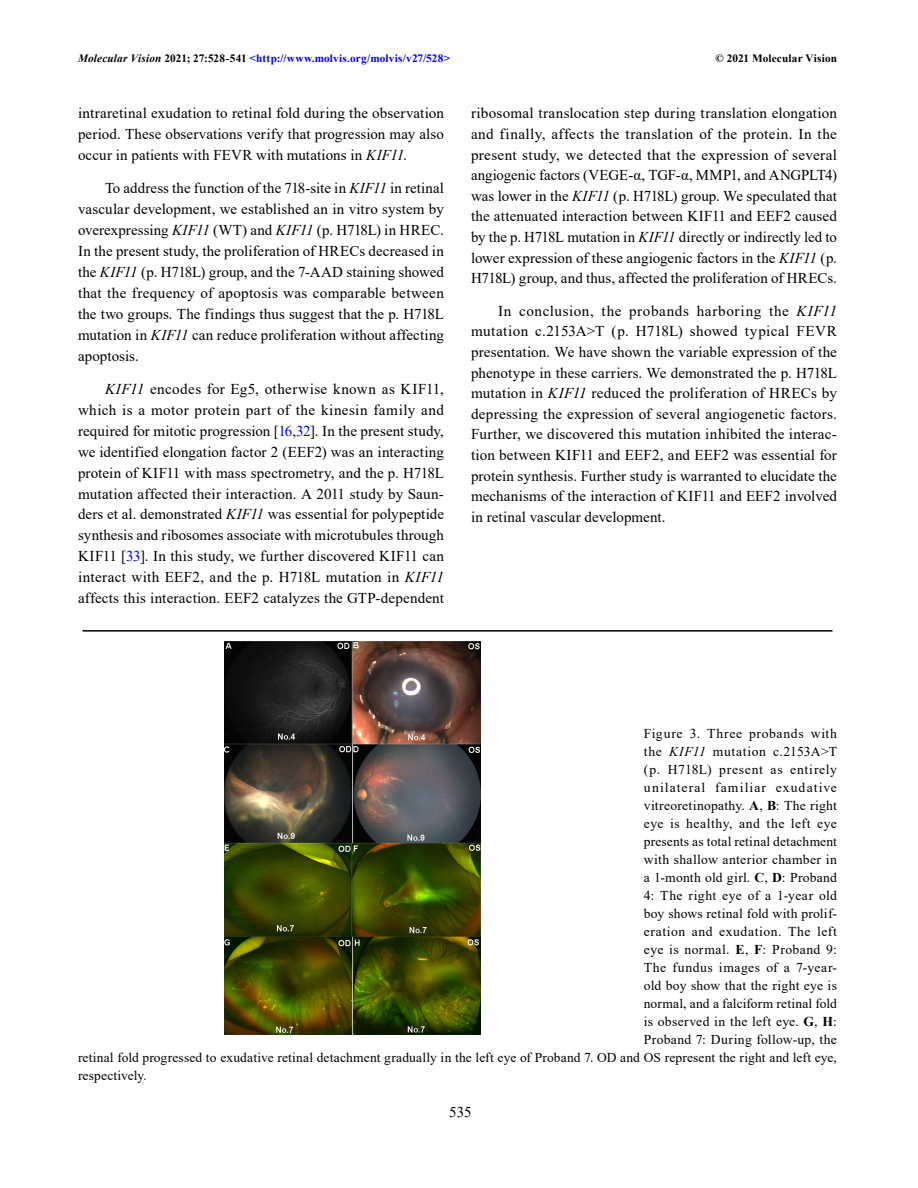
<style>
.page{position:relative;width:918px;height:1188px;background:#fff}
.page>*{position:absolute;margin:0;border:0;box-sizing:border-box;transform-origin:0 0}
.Para_Ind{font:15px/21px "Times New Roman";letter-spacing:.005em;color:#000;text-align:justify}
.Folio{font:15px "Times New Roman";color:#000}
.Fig_Caption{font:13.5px "Times New Roman";letter-spacing:.02em;color:#000}
.Fig_Caption-2{font:13.5px "Times New Roman";letter-spacing:.04em;color:#000}
.Fig_Caption-3{font:13.5px "Times New Roman";letter-spacing:.05em;color:#000}
.Fig_Caption-4{font:13.5px "Times New Roman";letter-spacing:.08em;color:#000}
.Header_Align_Left{font:700 11.25px "Times New Roman";letter-spacing:.015em;color:#00f}
.Header_Align_Right{font:700 11.25px "Times New Roman";letter-spacing:.015em;color:#000}
.s1{font-style:italic;color:#000}
.s2{color:#000}
.s3{font-style:italic}
.s4{color:#00f}
.s5{font-weight:700}
</style>
<div class="page">
<img style="left:225px;top:641px;width:255px;height:393px">
<hr style="left:82px;top:630px;width:750px;height:2px;background:#000">
<p class="Header_Align_Left" style="left:78px;top:50px;width:374px"><span class="s1">Molecular Vision</span> <span class="s2">2021; 27:528-541</span> &lt;http://www.molvis.org/molvis/v27/528&gt;</p>
<p class="Header_Align_Right" style="left:715px;top:50px;width:123px">© 2021 Molecular Vision</p>
<p class="Para_Ind" style="left:78px;top:102px;width:368px">intraretinal exudation to retinal fold during the observation period. These observations verify that progression may also occur in patients with FEVR with mutations in <span class="s3">KIF11</span>.</p>
<p class="Para_Ind" style="left:78px;top:177px;width:368px;text-indent:27px">To address the function of the 718-site in <span class="s3">KIF11</span> in retinal vascular development, we established an in vitro system by overexpressing <span class="s3">KIF11</span> (WT) and <span class="s3">KIF11</span> (p. H718L) in HREC.<br>In the present study, the proliferation of HRECs decreased in the <span class="s3">KIF11</span> (p. H718L) group, and the 7-AAD staining showed that the frequency of apoptosis was comparable between the two groups. The findings thus suggest that the p. H718L mutation in <span class="s3">KIF11</span> can reduce proliferation without affecting apoptosis.</p>
<p class="Para_Ind" style="left:78px;top:378px;width:368px;text-indent:27px"><span class="s3">KIF11</span> encodes for Eg5, otherwise known as KIF11, which is a motor protein part of the kinesin family and required for mitotic progression [<span class="s4">16</span>,<span class="s4">32</span>]. In the present study, we identified elongation factor 2 (EEF2) was an interacting protein of KIF11 with mass spectrometry, and the p. H718L mutation affected their interaction. A 2011 study by Saun&shy;ders et al. demonstrated <span class="s3">KIF11</span> was essential for polypeptide synthesis and ribosomes associate with microtubules through KIF11 [<span class="s4">33</span>]. In this study, we further discovered KIF11 can interact with EEF2, and the p. H718L mutation in <span class="s3">KIF11 </span>affects this interaction. EEF2 catalyzes the GTP-dependent</p>
<p class="Para_Ind" style="left:471px;top:103px;width:368px;line-height:20.5px">ribosomal translocation step during translation elongation and finally, affects the translation of the protein. In the present study, we detected that the expression of several angiogenic factors (VEGE-α, TGF-α, MMP1, and ANGPLT4) was lower in the <span class="s3">KIF11</span> (p. H718L) group. We speculated that the attenuated interaction between KIF11 and EEF2 caused by the p. H718L mutation in <span class="s3">KIF11</span> directly or indirectly led to lower expression of these angiogenic factors in the <span class="s3">KIF11</span> (p.<br>H718L) group, and thus, affected the proliferation of HRECs.</p>
<p class="Para_Ind" style="left:471px;top:300px;width:368px;line-height:20.5px;text-indent:27px">In conclusion, the probands harboring the <span class="s3">KIF11 </span>mutation c.2153A&gt;T (p. H718L) showed typical FEVR presentation. We have shown the variable expression of the phenotype in these carriers. We demonstrated the p. H718L mutation in <span class="s3">KIF11</span> reduced the proliferation of HRECs by depressing the expression of several angiogenetic factors.<br>Further, we discovered this mutation inhibited the interac&shy;tion between KIF11 and EEF2, and EEF2 was essential for protein synthesis. Further study is warranted to elucidate the mechanisms of the interaction of KIF11 and EEF2 involved in retinal vascular development.</p>
<p class="Fig_Caption-3" style="left:644px;top:724px;width:195px">Figure 3. Three probands with</p>
<p class="Fig_Caption-2" style="left:644px;top:742px;width:195px">the <span class="s3">KIF11</span> mutation c.2153A&gt;T</p>
<p class="Fig_Caption-3" style="left:644px;top:760px;width:195px">(p. H718L) present as entirely</p>
<p class="Fig_Caption-4" style="left:644px;top:778px;width:195px">unilateral familiar exudative</p>
<p class="Fig_Caption" style="left:644px;top:796px;width:195px">vitreoretinopathy. <span class="s5">A</span>, <span class="s5">B</span>: The right</p>
<p class="Fig_Caption" style="left:644px;top:814px;width:195px">eye is healthy, and the left eye</p>
<p class="Fig_Caption" style="left:644px;top:832px;width:195px">presents as total retinal detachment</p>
<p class="Fig_Caption" style="left:644px;top:850px;width:195px">with shallow anterior chamber in</p>
<p class="Fig_Caption" style="left:644px;top:868px;width:195px">a 1-month old girl. <span class="s5">C</span>, <span class="s5">D</span>: Proband</p>
<p class="Fig_Caption" style="left:644px;top:886px;width:195px">4: The right eye of a 1-year old</p>
<p class="Fig_Caption" style="left:644px;top:904px;width:195px">boy shows retinal fold with prolif-</p>
<p class="Fig_Caption-2" style="left:644px;top:922px;width:195px">eration and exudation. The left</p>
<p class="Fig_Caption" style="left:644px;top:940px;width:195px">eye is normal. <span class="s5">E</span>, <span class="s5">F</span>: Proband 9:</p>
<p class="Fig_Caption-2" style="left:644px;top:958px;width:195px">The fundus images of a 7-year-</p>
<p class="Fig_Caption" style="left:644px;top:976px;width:195px">old boy show that the right eye is</p>
<p class="Fig_Caption" style="left:644px;top:994px;width:195px">normal, and a falciform retinal fold</p>
<p class="Fig_Caption" style="left:644px;top:1012px;width:195px">is observed in the left eye. <span class="s5">G</span>, <span class="s5">H</span>:</p>
<p class="Fig_Caption" style="left:644px;top:1030px;width:195px">Proband 7: During follow-up, the</p>
<p class="Fig_Caption" style="left:78px;top:1048px;width:761px">retinal fold progressed to exudative retinal detachment gradually in the left eye of Proband 7. OD and OS represent the right and left eye,</p>
<p class="Fig_Caption" style="left:78px;top:1066px;width:70px">respectively.</p>
<p class="Folio" style="left:449px;top:1102px;width:24px">535</p>
</div>
